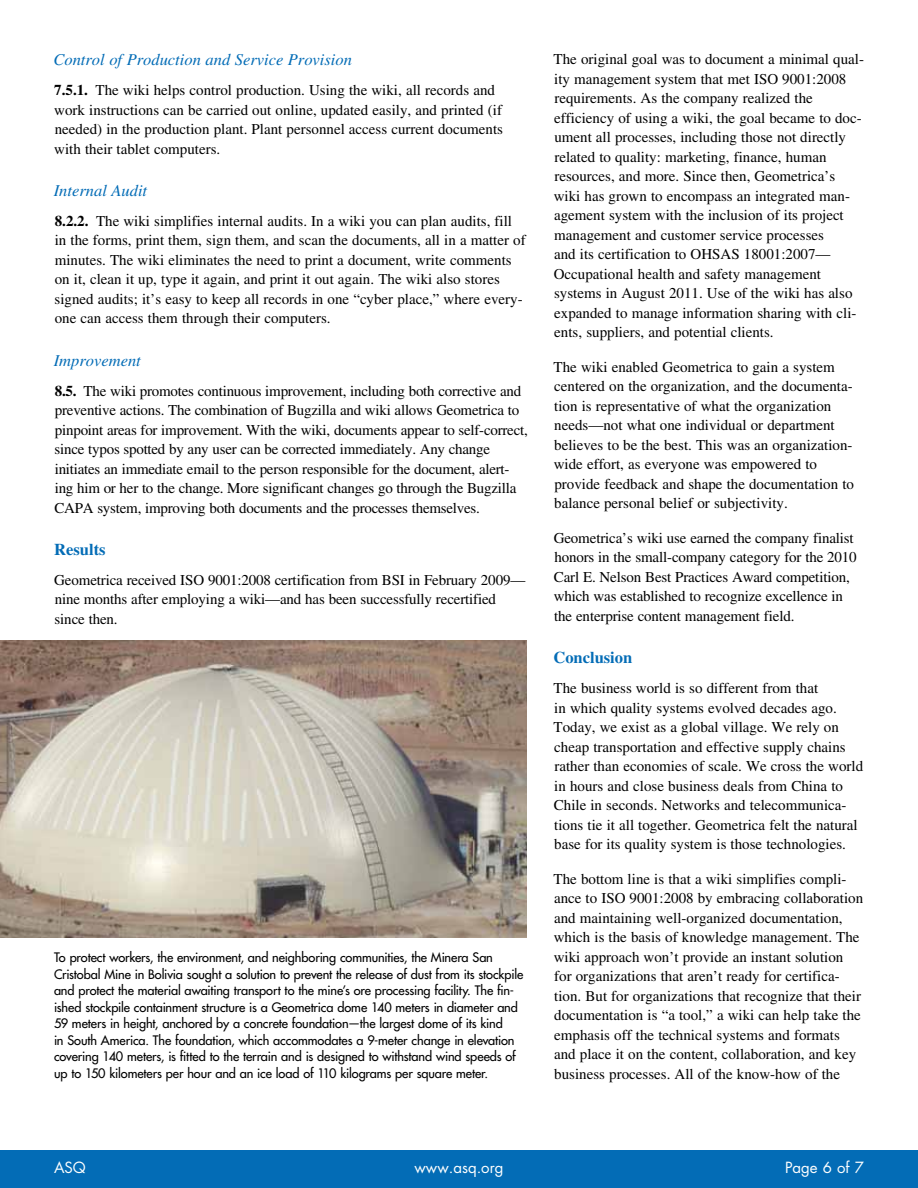
<style>
.page{position:relative;width:918px;height:1188px;background:#fff}
.page>*{position:absolute;margin:0;border:0;box-sizing:border-box;transform-origin:0 0}
.t1{font:italic 16.5px "Times LT Std";color:#036cb6}
.t2{font:700 16.5px "Times LT Std";color:#036cb6}
.t3{font:15px/19.5px "Times LT Std";color:#000}
.t4{font:15px "Futura Std";color:#fff}
.t5{font:500 12.75px/16.5px "Futura Std";letter-spacing:-.005em;color:#000}
.s1{font-weight:700}
</style>
<div class="page">
<div style="left:0;top:1150px;width:918px;height:38px;background:#036cb6"></div>
<img style="left:0;top:641px;width:526px;height:297px">
<p class="t1" style="left:53px;top:51px;width:300px">Control of Production and Service Provision</p>
<p class="t3" style="left:54px;top:80px;width:450px"><span class="s1">7.5.1.</span> The wiki helps control production. Using the wiki, all records and work instructions can be carried out online, updated easily, and printed (if needed) in the production plant. Plant personnel access current documents with their tablet computers.</p>
<p class="t1" style="left:54px;top:181px;width:95px">Internal Audit</p>
<p class="t3" style="left:55px;top:211px;width:473px"><span class="s1">8.2.2.</span> The wiki simplifies internal audits. In a wiki you can plan audits, fill in the forms, print them, sign them, and scan the documents, all in a matter of minutes. The wiki eliminates the need to print a document, write comments on it, clean it up, type it again, and print it out again. The wiki also stores signed audits; it’s easy to keep all records in one “cyber place,” where every&shy;one can access them through their computers.</p>
<p class="t1" style="left:54px;top:351px;width:89px">Improvement</p>
<p class="t3" style="left:54px;top:381px;width:475px"><span class="s1">8.5.</span> The wiki promotes continuous improvement, including both corrective and preventive actions. The combination of Bugzilla and wiki allows Geometrica to pinpoint areas for improvement. With the wiki, documents appear to self-correct, since typos spotted by any user can be corrected immediately. Any change initiates an immediate email to the person responsible for the document, alert&shy;ing him or her to the change. More significant changes go through the Bugzilla CAPA system, improving both documents and the processes themselves.</p>
<p class="t2" style="left:54px;top:539px;width:53px">Results</p>
<p class="t3" style="left:54px;top:570px;width:473px">Geometrica received ISO 9001:2008 certification from BSI in February 2009— nine months after employing a wiki—and has been successfully recertified since then.</p>
<p class="t5" style="left:54px;top:949px;width:471px">To protect workers, the environment, and neighboring communities, the Minera San Cristobal Mine in Bolivia sought a solution to prevent the release of dust from its stockpile and protect the material awaiting transport to the mine’s ore processing facility. The fin&shy;ished stockpile containment structure is a Geometrica dome 140 meters in diameter and 59 meters in height, anchored by a concrete foundation—the largest dome of its kind<br>in South America. The foundation, which accommodates a 9-meter change in elevation covering 140 meters, is fitted to the terrain and is designed to withstand wind speeds of up to 150 kilometers per hour and an ice load of 110 kilograms per square meter.</p>
<p class="t3" style="left:554px;top:49px;width:312px">The original goal was to document a minimal qual&shy;ity management system that met ISO 9001:2008 requirements. As the company realized the efficiency of using a wiki, the goal became to doc&shy;ument all processes, including those not directly related to quality: marketing, finance, human resources, and more. Since then, Geometrica’s wiki has grown to encompass an integrated man&shy;agement system with the inclusion of its project management and customer service processes<br>and its certification to OHSAS 18001:2007— Occupational health and safety management systems in August 2011. Use of the wiki has also expanded to manage information sharing with cli&shy;ents, suppliers, and potential clients.</p>
<p class="t3" style="left:554px;top:357px;width:302px">The wiki enabled Geometrica to gain a system centered on the organization, and the documenta&shy;tion is representative of what the organization needs—not what one individual or department believes to be the best. This was an organization&shy;wide effort, as everyone was empowered to provide feedback and shape the documentation to balance personal belief or subjectivity.</p>
<p class="t3" style="left:554px;top:528px;width:305px">Geometrica’s wiki use earned the company finalist honors in the small-company category for the 2010<br>Carl E. Nelson Best Practices Award competition, which was established to recognize excellence in the enterprise content management field.</p>
<p class="t2" style="left:553px;top:648px;width:80px">Conclusion</p>
<p class="t3" style="left:554px;top:678px;width:311px">The business world is so different from that<br>in which quality systems evolved decades ago.<br>Today, we exist as a global village. We rely on cheap transportation and effective supply chains rather than economies of scale. We cross the world in hours and close business deals from China to Chile in seconds. Networks and telecommunica&shy;tions tie it all together. Geometrica felt the natural base for its quality system is those technologies.</p>
<p class="t3" style="left:554px;top:869px;width:311px">The bottom line is that a wiki simplifies compli&shy;ance to ISO 9001:2008 by embracing collaboration and maintaining well-organized documentation, which is the basis of knowledge management. The wiki approach won’t provide an instant solution for organizations that aren’t ready for certifica&shy;tion. But for organizations that recognize that their documentation is “a tool,” a wiki can help take the emphasis off the technical systems and formats and place it on the content, collaboration, and key business processes. All of the know-how of the</p>
<p class="t4" style="left:54px;top:1158px;width:33px">ASQ</p>
<p class="t4" style="left:415px;top:1158px;width:90px">www.asq.org</p>
<p class="t4" style="left:785px;top:1158px;width:80px">Page 6 of 7</p>
</div>
